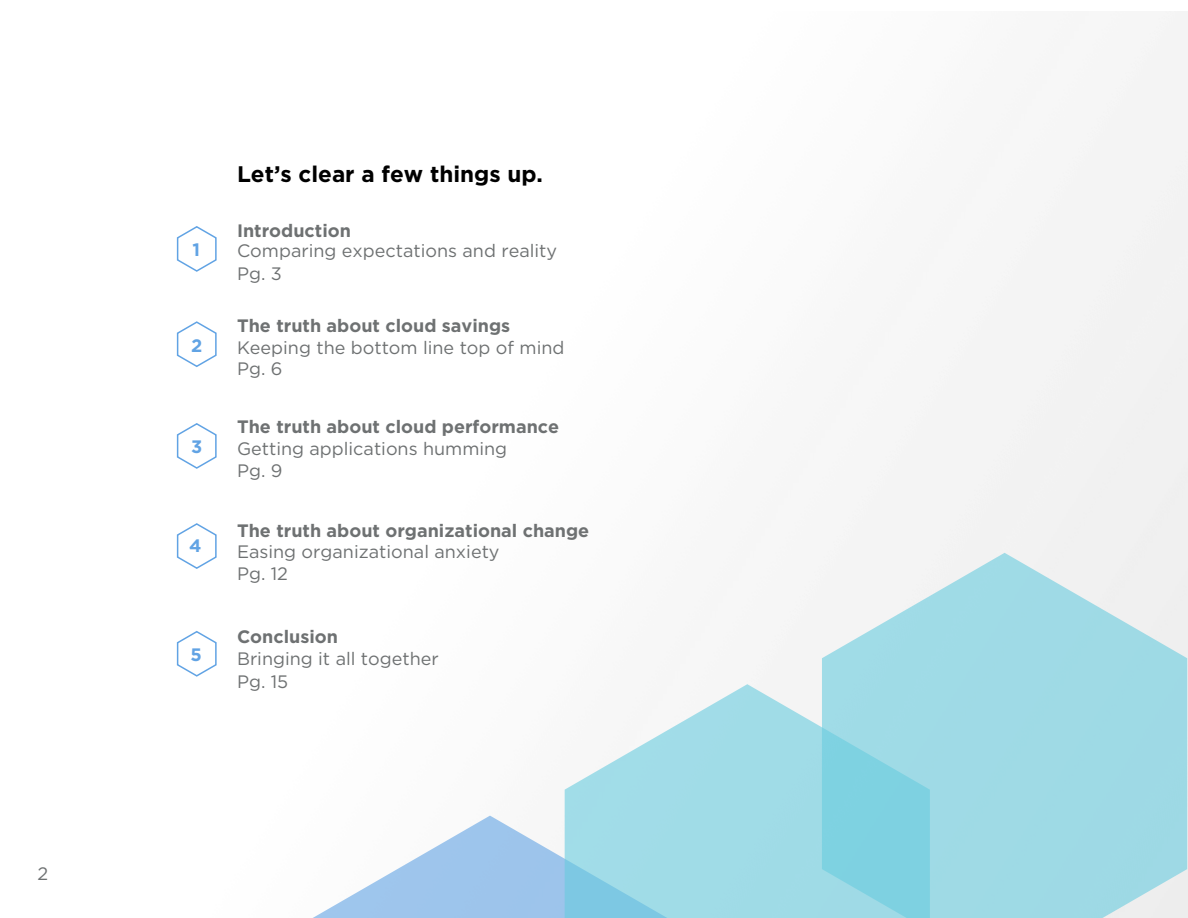
<style>
.page{position:relative;width:1188px;height:918px;background:#fff}
.page>*{position:absolute;margin:0;border:0;box-sizing:border-box;transform-origin:0 0}
.t1{font:700 22.5px "Gotham";color:#000}
.t2{font:18px "Gotham";color:#6e7172}
.t3{font:700 18px "Gotham";color:#6e7172}
.t4{font:700 18px "Gotham";color:#61a3e4}
</style>
<div class="page">
<svg style="left:176px;top:226px;width:41px;height:46px"></svg>
<svg style="left:176px;top:321px;width:41px;height:47px"></svg>
<svg style="left:176px;top:423px;width:41px;height:46px"></svg>
<svg style="left:176px;top:523px;width:41px;height:46px"></svg>
<svg style="left:176px;top:630px;width:41px;height:47px"></svg>
<svg style="left:312px;top:816px;width:253px;height:102px"></svg>
<svg style="left:565px;top:684px;width:257px;height:234px;fill:#a0dce7"></svg>
<svg style="left:822px;top:553px;width:365px;height:365px;background:#a7dce6"></svg>
<p class="t2" style="left:38px;top:862px;width:12px">2</p>
<p class="t1" style="left:237px;top:159px;width:308px">Let’s clear a few things up.</p>
<p class="t4" style="left:193px;top:238px;width:9px">1</p>
<p class="t3" style="left:237px;top:219px;width:115px">Introduction</p>
<p class="t2" style="left:237px;top:262px;width:46px">Pg. 3</p>
<p class="t2" style="left:237px;top:240px;width:322px">Comparing expectations and reality</p>
<p class="t3" style="left:237px;top:314px;width:275px">The truth about cloud savings</p>
<p class="t4" style="left:191px;top:333px;width:13px">2</p>
<p class="t2" style="left:237px;top:336px;width:329px">Keeping the bottom line top of mind</p>
<p class="t2" style="left:237px;top:357px;width:47px">Pg. 6</p>
<p class="t3" style="left:237px;top:415px;width:324px">The truth about cloud performance</p>
<p class="t4" style="left:191px;top:435px;width:13px">3</p>
<p class="t2" style="left:237px;top:438px;width:272px">Getting applications humming</p>
<p class="t2" style="left:237px;top:459px;width:47px">Pg. 9</p>
<p class="t4" style="left:189px;top:534px;width:14px">4</p>
<p class="t3" style="left:237px;top:518px;width:354px">The truth about organizational change</p>
<p class="t2" style="left:237px;top:540px;width:264px">Easing organizational anxiety</p>
<p class="t2" style="left:237px;top:562px;width:53px">Pg. 12</p>
<p class="t3" style="left:237px;top:624px;width:103px">Conclusion</p>
<p class="t4" style="left:191px;top:643px;width:13px">5</p>
<p class="t2" style="left:237px;top:648px;width:203px">Bringing it all together</p>
<p class="t2" style="left:237px;top:670px;width:53px">Pg. 15</p>
</div>
